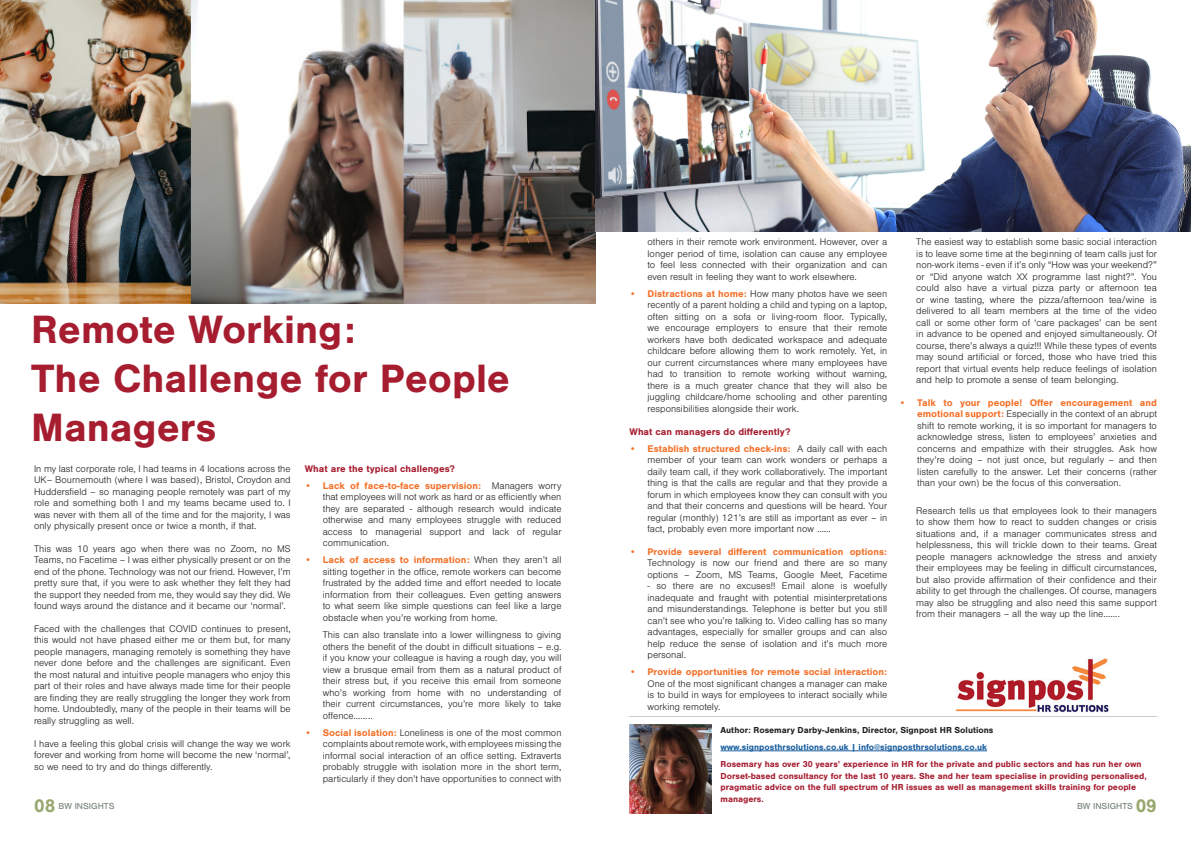
<style>
.page{position:relative;width:1191px;height:842px;background:#fff}
.page>*{position:absolute;margin:0;border:0;box-sizing:border-box;transform-origin:0 0}
.t1{font:700 41px/49.2px "Nimbus San";color:#a61d30}
.t2{font:300 10px/11.5px "Nimbus San";color:#231f20;text-align:justify}
.t3{font:700 10px "Nimbus San";color:#a61d30}
.t4{font:700 9px/11.5px "Nimbus San";color:#a61d30}
.t5{font:700 9px "Nimbus San";color:#175d9e}
.t6{font:700 9px "Nimbus San";color:#231f20}
.t7{font:9px "Nimbus San";color:#6e7e70}
.s1{font-weight:700;color:#f37129}
.s2{font-weight:700;font-size:19px;color:#96a76e}
</style>
<div class="page">
<img style="left:956px;top:658px;width:153px;height:55px">
<hr style="left:629px;top:716px;width:528px;height:1px;background:#c8cdc8">
<hr style="left:720px;top:750px;width:267px;height:1px;background:#175d9e">
<img style="left:629px;top:725px;width:83px;height:88px">
<img style="left:0;top:0;width:595px;height:303px">
<img style="left:595px;top:0;width:596px;height:231px">
<p class="t2" style="left:647px;top:236px;width:241px">others in their remote work environment. However, over a longer period of time, isolation can cause any employee to feel less connected with their organization and can even result in feeling they want to work elsewhere.</p>
<p class="t2" style="left:647px;top:288px;width:241px;text-indent:-18px"><span class="s1">• Distractions at home:</span> How many photos have we seen recently of a parent holding a child and typing on a laptop, often sitting on a sofa or living-room floor. Typically, we encourage employers to ensure that their remote workers have both dedicated workspace and adequate childcare before allowing them to work remotely. Yet, in our current circumstances where many employees have had to transition to remote working without warning, there is a much greater chance that they will also be juggling childcare/home schooling and other parenting responsibilities alongside their work.</p>
<p class="t3" style="left:629px;top:426px;width:162px">What can managers do differently?</p>
<p class="t2" style="left:647px;top:443px;width:241px;text-indent:-18px"><span class="s1">• Establish structured check-ins:</span> A daily call with each member of your team can work wonders or perhaps a daily team call, if they work collaboratively. The important thing is that the calls are regular and that they provide a forum in which employees know they can consult with you and that their concerns and questions will be heard. Your regular (monthly) 121’s are still as important as ever – in fact, probably even more important now ……</p>
<p class="t2" style="left:647px;top:546px;width:241px;line-height:11.2px;text-indent:-18px"><span class="s1">• Provide several different communication options:<br></span>Technology is now our friend and there are so many options – Zoom, MS Teams, Google Meet, Facetime</p>
<p class="t2" style="left:647px;top:580px;width:241px">- so there are no excuses!! Email alone is woefully inadequate and fraught with potential misinterpretations and misunderstandings. Telephone is better but you still can’t see who you’re talking to. Video calling has so many advantages, especially for smaller groups and can also help reduce the sense of isolation and it’s much more personal.</p>
<p class="t2" style="left:647px;top:666px;width:241px;text-indent:-18px"><span class="s1">• Provide opportunities for remote social interaction:<br></span>One of the most significant changes a manager can make is to build in ways for employees to interact socially while working remotely.</p>
<p class="t2" style="left:916px;top:236px;width:242px">The easiest way to establish some basic social interaction is to leave some time at the beginning of team calls just for non-work items - even if it’s only “How was your weekend?” or “Did anyone watch XX programme last night?”. You could also have a virtual pizza party or afternoon tea or wine tasting, where the pizza/afternoon tea/wine is delivered to all team members at the time of the video call or some other form of ‘care packages’ can be sent in advance to be opened and enjoyed simultaneously. Of course, there’s always a quiz!!! While these types of events may sound artificial or forced, those who have tried this report that virtual events help reduce feelings of isolation and help to promote a sense of team belonging.</p>
<p class="t2" style="left:917px;top:397px;width:241px;text-indent:-18px"><span class="s1">• Talk to your people! Offer encouragement and emotional support:</span> Especially in the context of an abrupt shift to remote working, it is so important for managers to acknowledge stress, listen to employees’ anxieties and concerns and empathize with their struggles. Ask how they’re doing – not just once, but regularly – and then listen carefully to the answer. Let their concerns (rather than your own) be the focus of this conversation.</p>
<p class="t2" style="left:916px;top:505px;width:242px">Research tells us that employees look to their managers to show them how to react to sudden changes or crisis situations and, if a manager communicates stress and helplessness, this will trickle down to their teams. Great people managers acknowledge the stress and anxiety their employees may be feeling in difficult circumstances, but also provide affirmation of their confidence and their ability to get through the challenges. Of course, managers may also be struggling and also need this same support from their managers – all the way up the line…….</p>
<p class="t1" style="left:31px;top:305px;width:326px">Remote Working:</p>
<p class="t1" style="left:31px;top:354px;width:480px">The Challenge for People<br>Managers</p>
<p class="t3" style="left:305px;top:463px;width:152px">What are the typical challenges?</p>
<p class="t2" style="left:323px;top:480px;width:240px;text-indent:-18px"><span class="s1">• Lack of face-to-face supervision:</span> Managers worry that employees will not work as hard or as efficiently when they are separated - although research would indicate otherwise and many employees struggle with reduced access to managerial support and lack of regular communication.</p>
<p class="t2" style="left:323px;top:555px;width:240px;text-indent:-18px"><span class="s1">• Lack of access to information:</span> When they aren’t all sitting together in the office, remote workers can become frustrated by the added time and effort needed to locate information from their colleagues. Even getting answers to what seem like simple questions can feel like a large obstacle when you’re working from home.</p>
<p class="t2" style="left:323px;top:629px;width:240px">This can also translate into a lower willingness to giving others the benefit of the doubt in difficult situations – e.g. if you know your colleague is having a rough day, you will view a brusque email from them as a natural product of their stress but, if you receive this email from someone who’s working from home with no understanding of their current circumstances, you’re more likely to take offence……..</p>
<p class="t2" style="left:323px;top:727px;width:240px;text-indent:-18px"><span class="s1">• Social isolation:</span> Loneliness is one of the most common complaints about remote work, with employees missing the informal social interaction of an office setting. Extraverts probably struggle with isolation more in the short term, particularly if they don’t have opportunities to connect with</p>
<p class="t2" style="left:34px;top:463px;width:258px">In my last corporate role, I had teams in 4 locations across the UK– Bournemouth (where I was based), Bristol, Croydon and Huddersfield – so managing people remotely was part of my role and something both I and my teams became used to. I was never with them all of the time and for the majority, I was only physically present once or twice a month, if that.</p>
<p class="t2" style="left:34px;top:543px;width:258px">This was 10 years ago when there was no Zoom, no MS Teams, no Facetime – I was either physically present or on the end of the phone. Technology was not our friend. However, I’m pretty sure that, if you were to ask whether they felt they had the support they needed from me, they would say they did. We found ways around the distance and it became our ‘normal’.</p>
<p class="t2" style="left:34px;top:623px;width:258px">Faced with the challenges that COVID continues to present, this would not have phased either me or them but, for many people managers, managing remotely is something they have never done before and the challenges are significant. Even the most natural and intuitive people managers who enjoy this part of their roles and have always made time for their people are finding they are really struggling the longer they work from home. Undoubtedly, many of the people in their teams will be really struggling as well.</p>
<p class="t2" style="left:34px;top:738px;width:258px">I have a feeling this global crisis will change the way we work forever and working from home will become the new ‘normal’, so we need to try and do things differently.</p>
<p class="t6" style="left:720px;top:725px;width:274px">Author: Rosemary Darby-Jenkins, Director, Signpost HR Solutions</p>
<p class="t5" style="left:720px;top:742px;width:268px">www.signposthrsolutions.co.uk | info@signposthrsolutions.co.uk</p>
<p class="t4" style="left:720px;top:758px;width:428px">Rosemary has over 30 years’ experience in HR for the private and public sectors and has run her own Dorset-based consultancy for the last 10 years. She and her team specialise in providing personalised, pragmatic advice on the full spectrum of HR issues as well as management skills training for people managers.</p>
<p class="t7" style="left:34px;top:801px;width:82px"><span class="s2">08</span> BW INSIGHTS</p>
<p class="t7" style="left:1077px;top:801px;width:81px">BW INSIGHTS <span class="s2">09</span></p>
</div>
